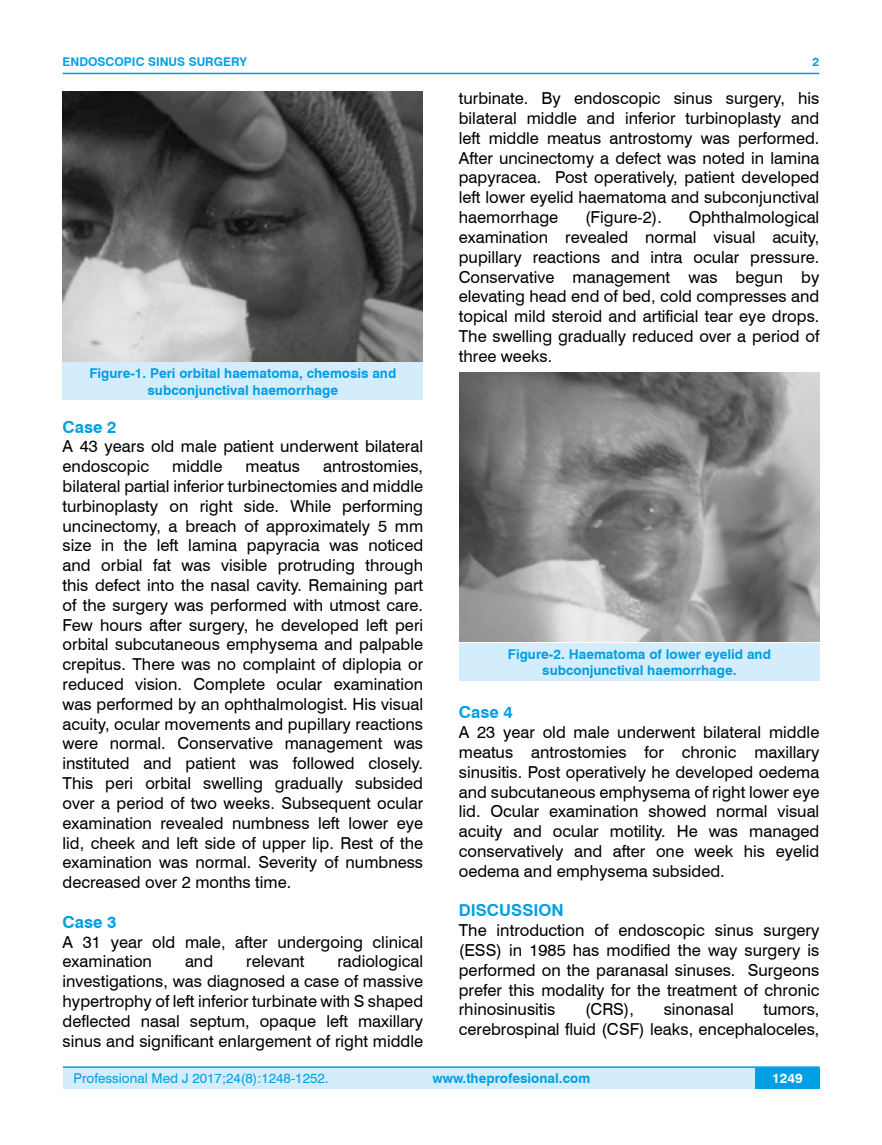
<style>
.page{position:relative;width:882px;height:1145px;background:#fff}
.page>*{position:absolute;margin:0;border:0;box-sizing:border-box;transform-origin:0 0}
.t1{font:16.5px/19.8px "Swiss 721 BT";color:#000;text-align:justify}
.t2{font:700 16.5px "Swiss 721 BT";color:#009fe3}
.t3{font:700 13.5px/16.2px "Swiss 721 BT";color:#009fe3;text-align:center}
.t4{font:13.5px "Swiss 721 BT";color:#009fe3}
.t5{font:700 13.5px "Swiss 721 BT";color:#fff}
.t6{font:700 12px "Swiss 721 BT";color:#009fe3}
</style>
<div class="page">
<div style="left:63px;top:1067px;width:756px;height:21px;background:#d4edfc"></div>
<hr style="left:63px;top:1066px;width:756px;height:2px;background:#009fe3">
<div style="left:754px;top:1068px;width:65px;height:20px;background:#009fe3"></div>
<hr style="left:63px;top:73px;width:756px;height:1px;background:#009fe3">
<img style="left:63px;top:92px;width:359px;height:270px">
<div style="left:63px;top:362px;width:360px;height:38px;background:#d4edfc"></div>
<img style="left:459px;top:372px;width:360px;height:270px">
<div style="left:459px;top:643px;width:360px;height:37px;background:#d4edfc"></div>
<p class="t6" style="left:63px;top:53px;width:186px">ENDOSCOPIC SINUS SURGERY</p>
<p class="t3" style="left:89px;top:365px;width:308px">Figure-1. Peri orbital haematoma, chemosis and subconjunctival haemorrhage</p>
<p class="t2" style="left:63px;top:415px;width:56px">Case 2</p>
<p class="t1" style="left:63px;top:436px;width:362px">A 43 years old male patient underwent bilateral endoscopic</p>
<p class="t1" style="left:63px;top:456px;width:362px;text-indent:260px">antrostomies, bilateral partial inferior turbinectomies and middle turbinoplasty on right side. While performing uncinectomy, a breach of approximately 5 mm size in the left lamina papyracia was noticed and orbial fat was visible protruding through this defect into the nasal cavity. Remaining part of the surgery was performed with utmost care.<br>Few hours after surgery, he developed left peri orbital subcutaneous emphysema and palpable crepitus. There was no complaint of diplopia or reduced vision. Complete ocular examination was performed by an ophthalmologist. His visual acuity, ocular movements and pupillary reactions were normal. Conservative management was instituted and patient was followed closely.<br>This peri orbital swelling gradually subsided over a period of two weeks. Subsequent ocular examination revealed numbness left lower eye lid, cheek and left side of upper lip. Rest of the examination was normal. Severity of numbness decreased over 2 months time.</p>
<p class="t2" style="left:63px;top:910px;width:56px">Case 3</p>
<p class="t1" style="left:63px;top:931px;width:362px">A 31 year old male, after undergoing clinical examination</p>
<p class="t1" style="left:172px;top:456px;width:52px">middle</p>
<p class="t1" style="left:245px;top:456px;width:56px">meatus</p>
<p class="t1" style="left:63px;top:951px;width:362px;text-indent:275px">radiological investigations, was diagnosed a case of massive hypertrophy of left inferior turbinate with S shaped deflected nasal septum, opaque left maxillary sinus and significant enlargement of right middle</p>
<p class="t1" style="left:185px;top:951px;width:30px">and</p>
<p class="t1" style="left:246px;top:951px;width:60px">relevant</p>
<p class="t6" style="left:812px;top:53px;width:8px">2</p>
<p class="t1" style="left:458px;top:88px;width:362px">turbinate. By endoscopic sinus surgery, his bilateral middle and inferior turbinoplasty and left middle meatus antrostomy was performed.<br>After uncinectomy a defect was noted in lamina papyracea. Post operatively, patient developed left lower eyelid haematoma and subconjunctival haemorrhage</p>
<p class="t1" style="left:458px;top:207px;width:362px;text-indent:230px">Ophthalmological examination revealed normal visual acuity, pupillary reactions and intra ocular pressure.<br>Conservative management was begun by elevating head end of bed, cold compresses and topical mild steroid and artificial tear eye drops.<br>The swelling gradually reduced over a period of three weeks.</p>
<p class="t1" style="left:584px;top:207px;width:78px">(Figure-2).</p>
<p class="t3" style="left:507px;top:645px;width:264px">Figure-2. Haematoma of lower eyelid and subconjunctival haemorrhage.</p>
<p class="t2" style="left:458px;top:701px;width:56px">Case 4</p>
<p class="t1" style="left:458px;top:721px;width:362px">A 23 year old male underwent bilateral middle meatus antrostomies for chronic maxillary sinusitis. Post operatively he developed oedema and subcutaneous emphysema of right lower eye lid. Ocular examination showed normal visual acuity and ocular motility. He was managed conservatively and after one week his eyelid oedema and emphysema subsided.</p>
<p class="t2" style="left:458px;top:899px;width:106px">DISCUSSION</p>
<p class="t1" style="left:458px;top:919px;width:362px">The introduction of endoscopic sinus surgery (ESS) in 1985 has modified the way surgery is performed on the paranasal sinuses. Surgeons prefer this modality for the treatment of chronic rhinosinusitis</p>
<p class="t1" style="left:584px;top:999px;width:50px">(CRS),</p>
<p class="t1" style="left:663px;top:999px;width:72px">sinonasal</p>
<p class="t1" style="left:458px;top:999px;width:362px;text-align:right">tumors,<br>cerebrospinal fluid (CSF) leaks, encephaloceles,</p>
<p class="t4" style="left:74px;top:1069px;width:256px">Professional Med J 2017;24(8):1248-1252.</p>
<p class="t3" style="left:432px;top:1069px;width:159px">www.theprofesional.com</p>
<p class="t5" style="left:771px;top:1069px;width:32px">1249</p>
</div>
